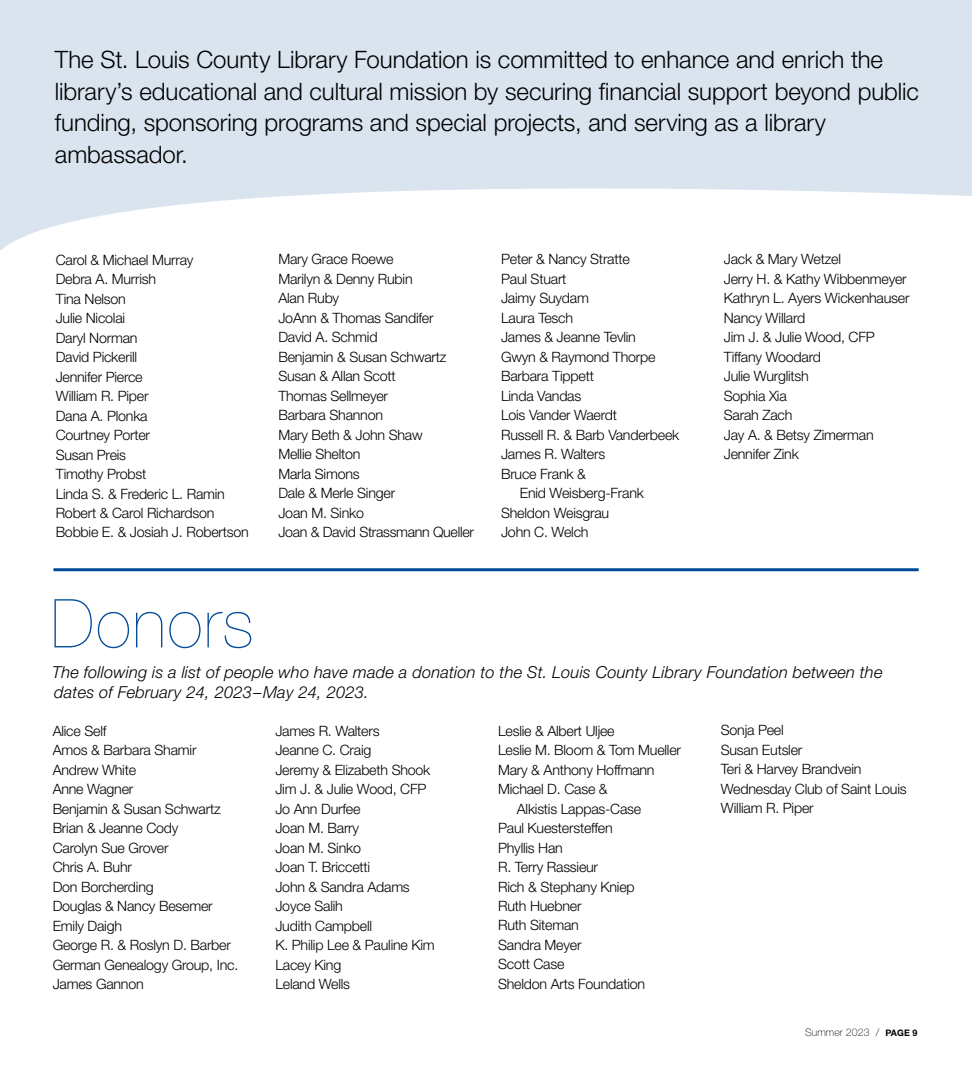
<style>
.page{position:relative;width:972px;height:1080px;background:#fff}
.page>*{position:absolute;margin:0;border:0;box-sizing:border-box;transform-origin:0 0}
.t1{font:200 67.5px "Helvetica Neue LT Std";letter-spacing:.02em;color:#004a98}
.t2{font:300 24px/31.5px "Helvetica Neue LT Std";letter-spacing:-.005em;color:#000}
.t3{font:italic 300 16.5px/20.2px "Helvetica Neue LT Std";letter-spacing:.01em;color:#000}
.t4{font:300 14.25px/19.5px "Helvetica Neue LT Std";letter-spacing:-.015em;color:#000}
.t5{font:100 10.5px "Helvetica Neue LT Std";letter-spacing:.01em;color:#000}
.s1{font-weight:700;font-size:9px}
</style>
<div class="page">
<svg style="left:0;top:0;width:972px;height:251px;fill:#d9e4ef"></svg>
<hr style="left:53px;top:568px;width:866px;height:3px;background:#004a98">
<p class="t2" style="left:55px;top:43px;width:866px">The St. Louis County Library Foundation is committed to enhance and enrich the library’s educational and cultural mission by securing financial support beyond public funding, sponsoring programs and special projects, and serving as a library ambassador.</p>
<p class="t4" style="left:56px;top:249px;width:195px">Carol &amp; Michael Murray<br>Debra A. Murrish<br>Tina Nelson<br>Julie Nicolai<br>Daryl Norman<br>David Pickerill<br>Jennifer Pierce<br>William R. Piper<br>Dana A. Plonka<br>Courtney Porter<br>Susan Preis<br>Timothy Probst<br>Linda S. &amp; Frederic L. Ramin<br>Robert &amp; Carol Richardson<br>Bobbie E. &amp; Josiah J. Robertson</p>
<p class="t4" style="left:278px;top:249px;width:197px">Mary Grace Roewe<br>Marilyn &amp; Denny Rubin<br>Alan Ruby<br>JoAnn &amp; Thomas Sandifer<br>David A. Schmid<br>Benjamin &amp; Susan Schwartz<br>Susan &amp; Allan Scott<br>Thomas Sellmeyer<br>Barbara Shannon<br>Mary Beth &amp; John Shaw<br>Mellie Shelton<br>Marla Simons<br>Dale &amp; Merle Singer<br>Joan M. Sinko<br>Joan &amp; David Strassmann Queller</p>
<p class="t4" style="left:501px;top:249px;width:130px">Peter &amp; Nancy Stratte</p>
<p class="t4" style="left:501px;top:269px;width:67px">Paul Stuart</p>
<p class="t4" style="left:501px;top:288px;width:89px">Jaimy Suydam</p>
<p class="t4" style="left:501px;top:308px;width:74px">Laura Tesch</p>
<p class="t4" style="left:501px;top:327px;width:136px">James &amp; Jeanne Tevlin</p>
<p class="t4" style="left:501px;top:347px;width:156px">Gwyn &amp; Raymond Thorpe</p>
<p class="t4" style="left:501px;top:366px;width:94px">Barbara Tippett</p>
<p class="t4" style="left:501px;top:386px;width:82px">Linda Vandas</p>
<p class="t4" style="left:501px;top:405px;width:117px">Lois Vander Waerdt</p>
<p class="t4" style="left:501px;top:425px;width:180px">Russell R. &amp; Barb Vanderbeek</p>
<p class="t4" style="left:501px;top:444px;width:106px">James R. Walters</p>
<p class="t4" style="left:501px;top:464px;width:86px">Bruce Frank &amp;</p>
<p class="t4" style="left:520px;top:483px;width:126px">Enid Weisberg-Frank</p>
<p class="t4" style="left:501px;top:503px;width:110px">Sheldon Weisgrau</p>
<p class="t4" style="left:501px;top:522px;width:89px">John C. Welch</p>
<h1 class="t1" style="left:51px;top:585px;width:205px">Donors</h1>
<p class="t4" style="left:724px;top:249px;width:187px">Jack &amp; Mary Wetzel<br>Jerry H. &amp; Kathy Wibbenmeyer<br>Kathryn L. Ayers Wickenhauser<br>Nancy Willard<br>Jim J. &amp; Julie Wood, CFP<br>Tiffany Woodard<br>Julie Wurglitsh<br>Sophia Xia<br>Sarah Zach<br>Jay A. &amp; Betsy Zimerman<br>Jennifer Zink</p>
<p class="t3" style="left:52px;top:662px;width:832px">The following is a list of people who have made a donation to the St. Louis County Library Foundation between the dates of February 24, 2023–May 24, 2023.</p>
<p class="t4" style="left:53px;top:721px;width:187px">Alice Self<br>Amos &amp; Barbara Shamir<br>Andrew White<br>Anne Wagner<br>Benjamin &amp; Susan Schwartz<br>Brian &amp; Jeanne Cody<br>Carolyn Sue Grover<br>Chris A. Buhr<br>Don Borcherding<br>Douglas &amp; Nancy Besemer<br>Emily Daigh<br>George R. &amp; Roslyn D. Barber<br>German Genealogy Group, Inc.<br>James Gannon</p>
<p class="t4" style="left:275px;top:721px;width:161px">James R. Walters<br>Jeanne C. Craig<br>Jeremy &amp; Elizabeth Shook<br>Jim J. &amp; Julie Wood, CFP<br>Jo Ann Durfee<br>Joan M. Barry<br>Joan M. Sinko<br>Joan T. Briccetti<br>John &amp; Sandra Adams<br>Joyce Salih<br>Judith Campbell<br>K. Philip Lee &amp; Pauline Kim<br>Lacey King<br>Leland Wells</p>
<p class="t4" style="left:498px;top:720px;width:118px">Leslie &amp; Albert Uljee</p>
<p class="t4" style="left:498px;top:740px;width:184px">Leslie M. Bloom &amp; Tom Mueller</p>
<p class="t4" style="left:498px;top:759px;width:158px">Mary &amp; Anthony Hoffmann</p>
<p class="t4" style="left:498px;top:779px;width:111px">Michael D. Case &amp;</p>
<p class="t4" style="left:517px;top:798px;width:126px">Alkistis Lappas-Case</p>
<p class="t4" style="left:498px;top:818px;width:116px">Paul Kuestersteffen</p>
<p class="t4" style="left:498px;top:837px;width:66px">Phyllis Han</p>
<p class="t4" style="left:498px;top:857px;width:102px">R. Terry Rassieur</p>
<p class="t4" style="left:498px;top:876px;width:138px">Rich &amp; Stephany Kniep</p>
<p class="t4" style="left:498px;top:896px;width:85px">Ruth Huebner</p>
<p class="t4" style="left:498px;top:915px;width:82px">Ruth Siteman</p>
<p class="t4" style="left:498px;top:935px;width:85px">Sandra Meyer</p>
<p class="t4" style="left:498px;top:954px;width:68px">Scott Case</p>
<p class="t4" style="left:498px;top:974px;width:149px">Sheldon Arts Foundation</p>
<p class="t4" style="left:721px;top:720px;width:187px">Sonja Peel<br>Susan Eutsler<br>Teri &amp; Harvey Brandvein<br>Wednesday Club of Saint Louis<br>William R. Piper</p>
<p class="t5" style="left:805px;top:1027px;width:114px">Summer 2023 / <span class="s1">PAGE 9</span></p>
</div>
